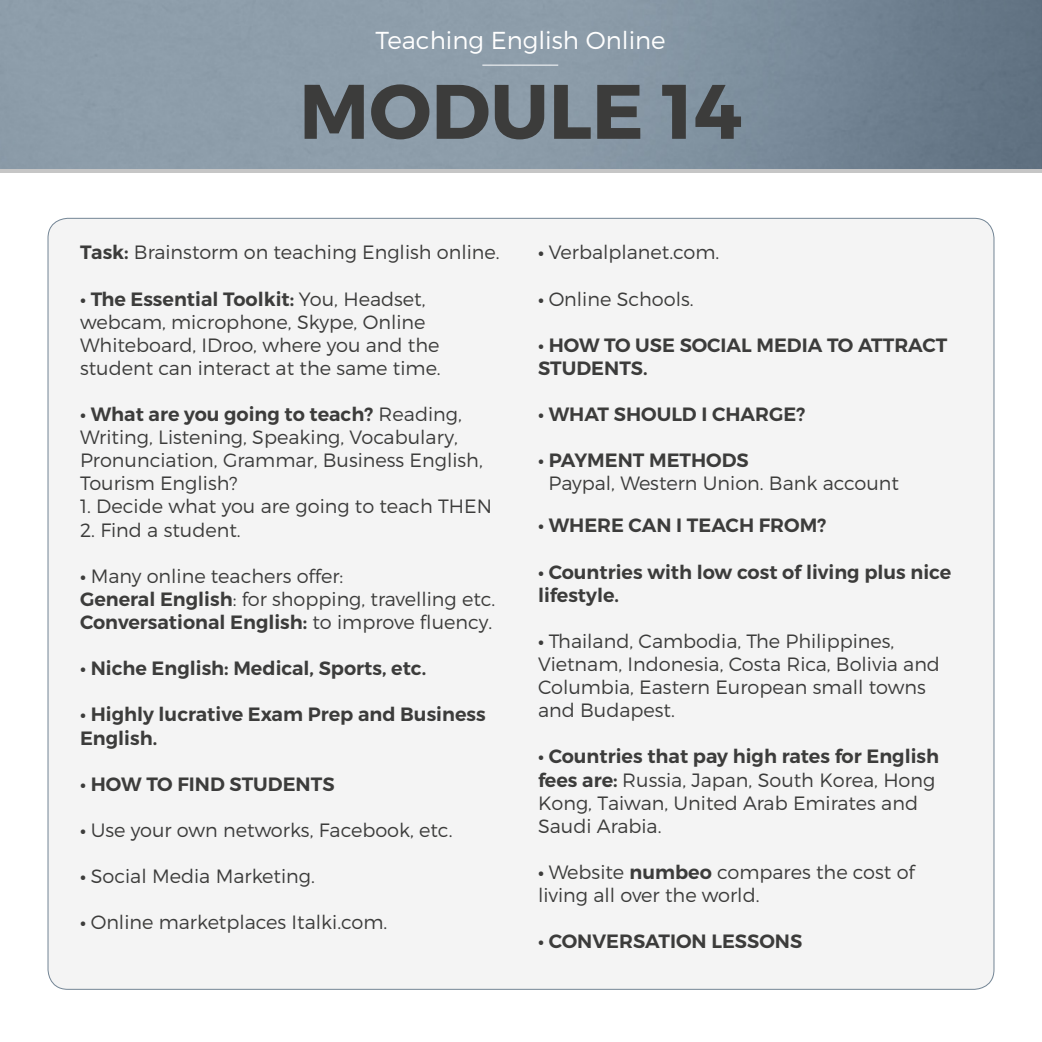
<style>
.page{position:relative;width:1042px;height:1042px;background:#fff}
.page>*{position:absolute;margin:0;border:0;box-sizing:border-box;transform-origin:0 0}
.t1{font:700 77px "Montserrat";color:#3c3c3b}
.t2{font:300 24.5px "Montserrat";color:#fff}
.t3{font:300 19.25px/23.1px "Montserrat";color:#3c3c3b}
.t4{font:600 19.25px/23.1px "Montserrat";color:#3c3c3b}
.s1{font-weight:600}
</style>
<div class="page">
<div style="left:48px;top:218px;width:946px;height:771px;background:#f4f4f4;border-radius:20px"></div>
<img style="left:0;top:0;width:1041px;height:169px">
<hr style="left:0;top:169px;width:1041px;height:4px;background:#c6c6c6">
<hr style="left:482px;top:65px;width:76px;height:1px;background:#fff">
<p class="t2" style="left:375px;top:29px;width:292px">Teaching English Online</p>
<h1 class="t1" style="left:299px;top:82px;width:444px">MODULE 14</h1>
<p class="t3" style="left:80px;top:242px;width:421px"><span class="s1">Task:</span> Brainstorm on teaching English online.</p>
<p class="t3" style="left:80px;top:288px;width:362px"><span class="s1">• The Essential Toolkit:</span> You, Headset, webcam, microphone, Skype, Online Whiteboard, IDroo, where you and the student can interact at the same time.</p>
<p class="t3" style="left:80px;top:403px;width:404px"><span class="s1">• What are you going to teach?</span> Reading, Writing, Listening, Speaking, Vocabulary, Pronunciation, Grammar, Business English, Tourism English?</p>
<p class="t3" style="left:80px;top:496px;width:413px">1. Decide what you are going to teach THEN</p>
<p class="t3" style="left:80px;top:519px;width:162px">2. Find a student.</p>
<p class="t3" style="left:80px;top:565px;width:417px"><span class="s1">•</span> Many online teachers offer:<br><span class="s1">General English</span>: for shopping, travelling etc.<br><span class="s1">Conversational English:</span> to improve luency.</p>
<p class="t4" style="left:80px;top:658px;width:348px">• Niche English: Medical, Sports, etc.</p>
<p class="t4" style="left:80px;top:704px;width:407px">• Highly lucrative Exam Prep and Business<br>English.</p>
<p class="t4" style="left:80px;top:773px;width:256px">• HOW TO FIND STUDENTS</p>
<p class="t3" style="left:80px;top:819px;width:374px"><span class="s1">•</span> Use your own networks, Facebook, etc.</p>
<p class="t3" style="left:80px;top:865px;width:236px"><span class="s1">•</span> Social Media Marketing.</p>
<p class="t3" style="left:80px;top:912px;width:309px"><span class="s1">•</span> Online marketplaces Italki.com.</p>
<p class="t3" style="left:538px;top:242px;width:183px"><span class="s1">•</span> Verbalplanet.com.</p>
<p class="t3" style="left:538px;top:288px;width:157px"><span class="s1">•</span> Online Schools.</p>
<p class="t4" style="left:538px;top:335px;width:411px">• HOW TO USE SOCIAL MEDIA TO ATTRACT<br>STUDENTS.</p>
<p class="t4" style="left:538px;top:404px;width:269px">• WHAT SHOULD I CHARGE?</p>
<p class="t4" style="left:538px;top:450px;width:212px">• PAYMENT METHODS</p>
<p class="t3" style="left:548px;top:473px;width:352px">Paypal, Western Union. Bank account</p>
<p class="t4" style="left:538px;top:515px;width:290px">• WHERE CAN I TEACH FROM?</p>
<p class="t4" style="left:538px;top:561px;width:415px">• Countries with low cost of living plus nice lifestyle.</p>
<p class="t3" style="left:538px;top:630px;width:403px"><span class="s1">•</span> Thailand, Cambodia, The Philippines, Vietnam, Indonesia, Costa Rica, Bolivia and Columbia, Eastern European small towns and Budapest.</p>
<p class="t3" style="left:538px;top:746px;width:402px"><span class="s1">• Countries that pay high rates for English fees are:</span> Russia, Japan, South Korea, Hong Kong, Taiwan, United Arab Emirates and Saudi Arabia.</p>
<p class="t3" style="left:538px;top:861px;width:378px"><span class="s1">•</span> Website <span class="s1">numbeo</span> compares the cost of living all over the world.</p>
<p class="t4" style="left:538px;top:931px;width:266px">• CONVERSATION LESSONS</p>
</div>
